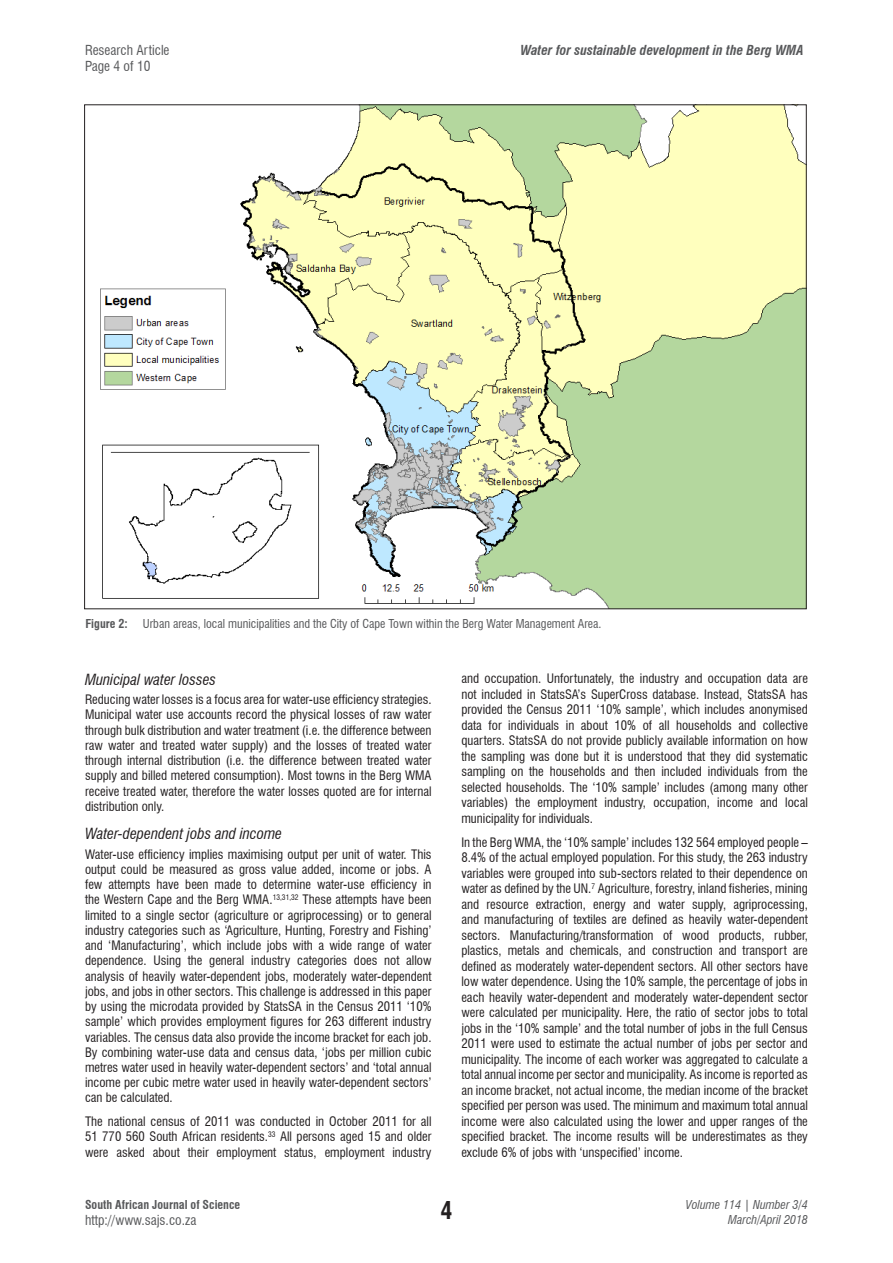
<style>
.page{position:relative;width:893px;height:1263px;background:#fff}
.page>*{position:absolute;margin:0;border:0;box-sizing:border-box;transform-origin:0 0}
.t1{font:700 condensed 24px "Swiss 721 BT";color:#231f20}
.Heading_2{font:italic condensed 15px "Swiss 721 BT";color:#231f20}
.HEADER_top{font:condensed 13.5px "Swiss 721 BT";color:#57585a}
.HEADER_top-2{font:italic 700 condensed 13.5px "Swiss 721 BT";color:#57585a}
.BODY{font:condensed 12.75px/15.5px "Swiss 721 BT";color:#231f20;text-align:justify}
.FIG_caption{font:condensed 12px "Swiss 721 BT";color:#57585a}
.FIG_caption-2{font:700 condensed 12px "Swiss 721 BT";color:#57585a}
.t2{font:italic condensed 12px/14.4px "Swiss 721 BT";color:#57585a;text-align:right}
</style>
<div class="page">
<img style="left:100px;top:107px;width:704px;height:500px">
<p class="HEADER_top" style="left:85px;top:42px;width:86px">Research Article</p>
<p class="HEADER_top-2" style="left:520px;top:42px;width:285px">Water for sustainable development in the Berg WMA</p>
<p class="HEADER_top" style="left:85px;top:58px;width:67px">Page 4 of 10</p>
<p class="FIG_caption-2" style="left:85px;top:617px;width:44px">Figure 2:</p>
<p class="FIG_caption" style="left:143px;top:617px;width:460px">Urban areas, local municipalities and the City of Cape Town within the Berg Water Management Area.</p>
<p class="Heading_2" style="left:85px;top:670px;width:133px">Municipal water losses</p>
<p class="BODY" style="left:85px;top:692px;width:348px">Reducing water losses is a focus area for water-use efficiency strategies.<br>Municipal water use accounts record the physical losses of raw water through bulk distribution and water treatment (i.e. the difference between raw water and treated water supply) and the losses of treated water through internal distribution (i.e. the difference between treated water supply and billed metered consumption). Most towns in the Berg WMA receive treated water, therefore the water losses quoted are for internal distribution only.</p>
<p class="Heading_2" style="left:85px;top:825px;width:199px">Water-dependent jobs and income</p>
<p class="BODY" style="left:85px;top:846px;width:348px">Water-use efficiency implies maximising output per unit of water. This output could be measured as gross value added, income or jobs. A few attempts have been made to determine water-use efficiency in the Western Cape and the Berg WMA.<sup>13,31,32</sup> These attempts have been limited to a single sector (agriculture or agriprocessing) or to general industry categories such as ‘Agriculture, Hunting, Forestry and Fishing’ and ‘Manufacturing’, which include jobs with a wide range of water dependence. Using the general industry categories does not allow analysis of heavily water-dependent jobs, moderately water-dependent jobs, and jobs in other sectors. This challenge is addressed in this paper by using the microdata provided by StatsSA in the Census 2011 ‘10% sample’ which provides employment figures for 263 different industry variables. The census data also provide the income bracket for each job.<br>By combining water-use data and census data, ‘jobs per million cubic metres water used in heavily water-dependent sectors’ and ‘total annual income per cubic metre water used in heavily water-dependent sectors’ can be calculated.</p>
<p class="BODY" style="left:85px;top:1114px;width:348px">The national census of 2011 was conducted in October 2011 for all 51 770 560 South African residents.<sup>33</sup> All persons aged 15 and older were asked about their employment status, employment industry</p>
<p class="BODY" style="left:461px;top:671px;width:348px">and occupation. Unfortunately, the industry and occupation data are not included in StatsSA’s SuperCross database. Instead, StatsSA has provided the Census 2011 ‘10% sample’, which includes anonymised data for individuals in about 10% of all households and collective quarters. StatsSA do not provide publicly available information on how the sampling was done but it is understood that they did systematic sampling on the households and then included individuals from the selected households. The ‘10% sample’ includes (among many other variables) the employment industry, occupation, income and local municipality for individuals.</p>
<p class="BODY" style="left:461px;top:834px;width:348px">In the Berg WMA, the ‘10% sample’ includes 132 564 employed people – 8.4% of the actual employed population. For this study, the 263 industry variables were grouped into sub-sectors related to their dependence on water as defined by the UN.<sup>7</sup> Agriculture, forestry, inland fisheries, mining and resource extraction, energy and water supply, agriprocessing, and manufacturing of textiles are defined as heavily water-dependent sectors. Manufacturing/transformation of wood products, rubber, plastics, metals and chemicals, and construction and transport are defined as moderately water-dependent sectors. All other sectors have low water dependence. Using the 10% sample, the percentage of jobs in each heavily water-dependent and moderately water-dependent sector were calculated per municipality. Here, the ratio of sector jobs to total jobs in the ‘10% sample’ and the total number of jobs in the full Census 2011 were used to estimate the actual number of jobs per sector and municipality. The income of each worker was aggregated to calculate a total annual income per sector and municipality. As income is reported as an income bracket, not actual income, the median income of the bracket specified per person was used. The minimum and maximum total annual income were also calculated using the lower and upper ranges of the specified bracket. The income results will be underestimates as they exclude 6% of jobs with ‘unspecified’ income.</p>
<p class="FIG_caption-2" style="left:85px;top:1197px;width:157px">South African Journal of Science</p>
<p class="HEADER_top" style="left:85px;top:1212px;width:113px">http://www.sajs.co.za</p>
<h1 class="t1" style="left:440px;top:1195px;width:13px">4</h1>
<p class="t2" style="left:686px;top:1198px;width:124px">Volume 114 | Number 3/4<br>March/April 2018</p>
</div>
